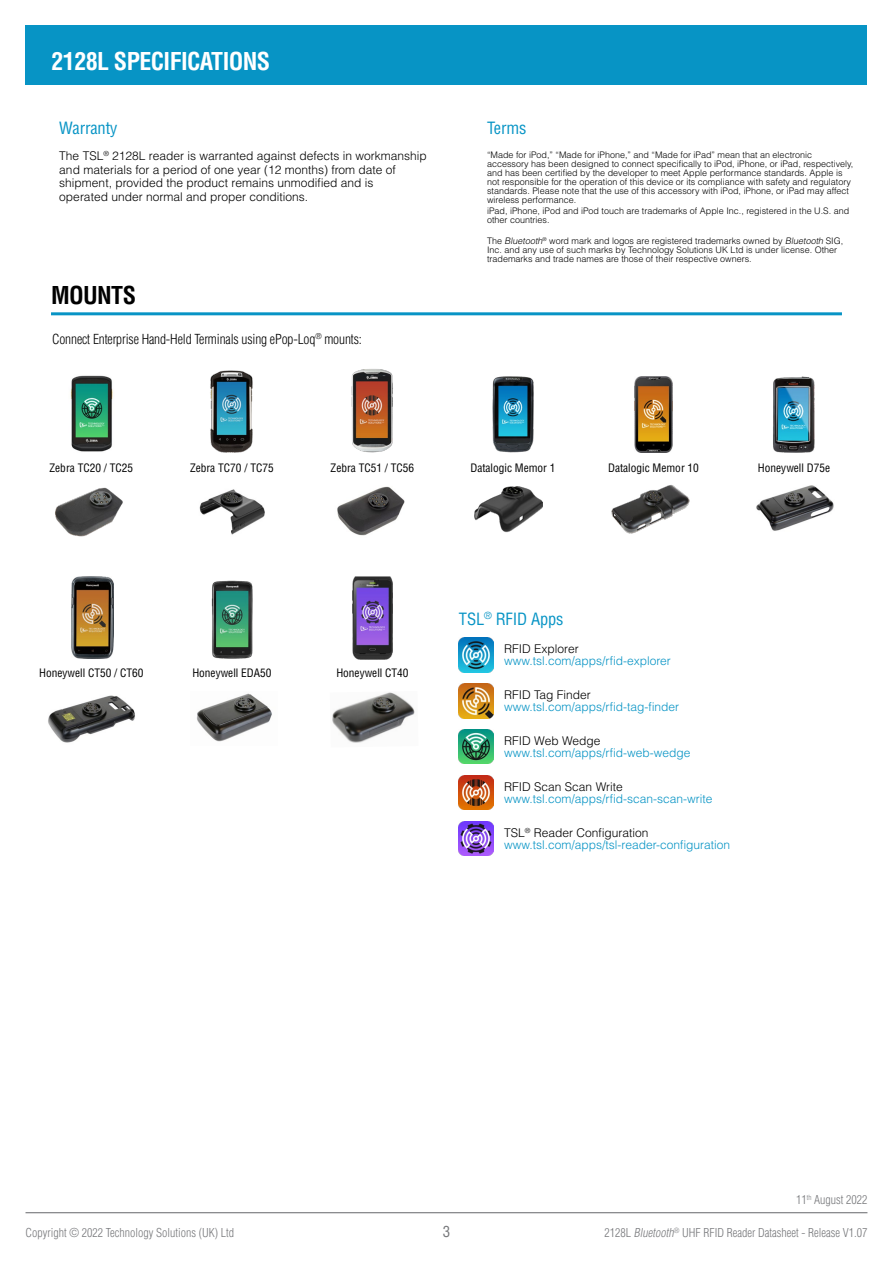
<style>
.page{position:relative;width:893px;height:1263px;background:#fff}
.page>*{position:absolute;margin:0;border:0;box-sizing:border-box;transform-origin:0 0}
.t1{font:700 condensed 24px "Helvetica LT Std";letter-spacing:-.025em;color:#fff}
.t2{font:700 condensed 24px "Helvetica LT Std";letter-spacing:-.025em;color:#000}
.t3{font:condensed 16.5px "Helvetica LT Std";letter-spacing:-.01em;color:#0794c5}
.t4{font:condensed 15px "Helvetica LT Std";color:#77787b}
.t5{font:300 condensed 13.5px "Helvetica LT Std";letter-spacing:-.01em;color:#000}
.t6{font:300 12px/13.5px "Helvetica LT Std";color:#000}
.t7{font:300 12px/12px "Helvetica LT Std";color:#0794c5}
.t8{font:300 condensed 12px "Helvetica LT Std";color:#77787b}
.t9{font:condensed 11.4px "Helvetica LT Std";color:#000}
.t10{font:300 9px/9px "Helvetica LT Std";color:#000}
.s1{font-style:italic}
.s2{color:#000}
</style>
<div class="page">
<hr style="left:26px;top:1212px;width:841px;height:1px;background:#77787b">
<hr style="left:51px;top:312px;width:791px;height:3px;background:#0794c5">
<img style="left:48px;top:695px;width:87px;height:48px">
<img style="left:197px;top:693px;width:75px;height:49px">
<img style="left:332px;top:692px;width:83px;height:51px">
<img style="left:756px;top:485px;width:78px;height:46px">
<img style="left:199px;top:489px;width:66px;height:46px">
<img style="left:474px;top:486px;width:69px;height:47px">
<img style="left:55px;top:487px;width:68px;height:50px">
<img style="left:337px;top:486px;width:68px;height:50px">
<img style="left:611px;top:485px;width:79px;height:49px">
<img style="left:71px;top:576px;width:43px;height:82px">
<img style="left:211px;top:580px;width:42px;height:79px">
<img style="left:773px;top:376px;width:42px;height:76px">
<img style="left:210px;top:370px;width:43px;height:82px">
<img style="left:351px;top:369px;width:42px;height:83px">
<img style="left:352px;top:576px;width:41px;height:83px">
<img style="left:70px;top:375px;width:43px;height:77px">
<img style="left:492px;top:376px;width:42px;height:76px">
<img style="left:634px;top:376px;width:39px;height:76px">
<img style="left:459px;top:638px;width:34px;height:34px">
<img style="left:459px;top:684px;width:34px;height:34px">
<img style="left:459px;top:729px;width:34px;height:35px">
<img style="left:459px;top:775px;width:34px;height:35px">
<img style="left:459px;top:821px;width:34px;height:34px">
<div style="left:26px;top:26px;width:841px;height:59px;background:#0794c5"></div>
<h1 class="t1" style="left:52px;top:47px;width:220px">2128L SPECIFICATIONS</h1>
<h2 class="t3" style="left:59px;top:117px;width:60px">Warranty</h2>
<h3 class="t6" style="left:59px;top:149px;width:369px">The TSL<sup>®</sup> 2128L reader is warranted against defects in workmanship and materials for a period of one year (12 months) from date of shipment, provided the product remains unmodified and is<br>operated under normal and proper conditions.</h3>
<h1 class="t2" style="left:51px;top:280px;width:87px">MOUNTS</h1>
<h3 class="t5" style="left:52px;top:330px;width:311px">Connect Enterprise Hand-Held Terminals using ePop-Loq<sup>®</sup> mounts:</h3>
<h2 class="t3" style="left:487px;top:117px;width:41px">Terms</h2>
<p class="t10" style="left:487px;top:150px;width:368px">“Made for iPod,” “Made for iPhone,” and “Made for iPad” mean that an electronic accessory has been designed to connect specifically to iPod, iPhone, or iPad, respectively, and has been certified by the developer to meet Apple performance standards. Apple is not responsible for the operation of this device or its compliance with safety and regulatory standards. Please note that the use of this accessory with iPod, iPhone, or iPad may affect wireless performance.</p>
<p class="t10" style="left:487px;top:207px;width:364px">iPad, iPhone, iPod and iPod touch are trademarks of Apple Inc., registered in the U.S. and other countries.</p>
<p class="t10" style="left:487px;top:237px;width:358px">The <span class="s1">Bluetooth</span><sup>®</sup> word mark and logos are registered trademarks owned by <span class="s1">Bluetooth</span> SIG,<br>Inc. and any use of such marks by Technology Solutions UK Ltd is under license. Other trademarks and trade names are those of their respective owners.</p>
<p class="t9" style="left:50px;top:461px;width:85px">Zebra TC20 / TC25</p>
<p class="t9" style="left:470px;top:461px;width:87px">Datalogic Memor 1</p>
<p class="t9" style="left:608px;top:461px;width:92px">Datalogic Memor 10</p>
<p class="t9" style="left:190px;top:461px;width:85px">Zebra TC70 / TC75</p>
<p class="t9" style="left:331px;top:461px;width:85px">Zebra TC51 / TC56</p>
<p class="t9" style="left:758px;top:461px;width:74px">Honeywell D75e</p>
<p class="t9" style="left:39px;top:666px;width:106px">Honeywell CT50 / CT60</p>
<p class="t9" style="left:192px;top:666px;width:81px">Honeywell EDA50</p>
<p class="t9" style="left:336px;top:666px;width:74px">Honeywell CT40</p>
<h2 class="t3" style="left:459px;top:608px;width:106px">TSL<sup>®</sup> RFID Apps</h2>
<h3 class="t6" style="left:504px;top:642px;width:76px">RFID Explorer</h3>
<h3 class="t7" style="left:504px;top:655px;width:168px">www.tsl.com/apps/rfid-explorer</h3>
<h3 class="t6" style="left:504px;top:688px;width:88px">RFID Tag Finder</h3>
<h3 class="t7" style="left:504px;top:701px;width:176px">www.tsl.com/apps/rfid-tag-finder</h3>
<h3 class="t6" style="left:504px;top:734px;width:98px">RFID Web Wedge</h3>
<h3 class="t7" style="left:504px;top:746px;width:188px">www.tsl.com/apps/rfid-web-wedge</h3>
<h3 class="t6" style="left:504px;top:780px;width:120px">RFID Scan Scan Write</h3>
<h3 class="t7" style="left:504px;top:792px;width:210px">www.tsl.com/apps/rfid-scan-scan-write</h3>
<h3 class="t7" style="left:504px;top:826px;width:227px"><span class="s2">TSL</span><sup>®</sup> <span class="s2">Reader Configuration </span>www.tsl.com/apps/tsl-reader-configuration</h3>
<h3 class="t8" style="left:26px;top:1225px;width:210px">Copyright © 2022 Technology Solutions (UK) Ltd</h3>
<h3 class="t4" style="left:443px;top:1222px;width:9px">3</h3>
<h3 class="t8" style="left:796px;top:1192px;width:73px">11<sup>th</sup> August 2022</h3>
<h3 class="t8" style="left:605px;top:1225px;width:264px">2 1 2 8 L <span class="s1">Bluetooth</span><sup>®</sup> UHF RFID Reader Datasheet - Release V1.07</h3>
</div>
